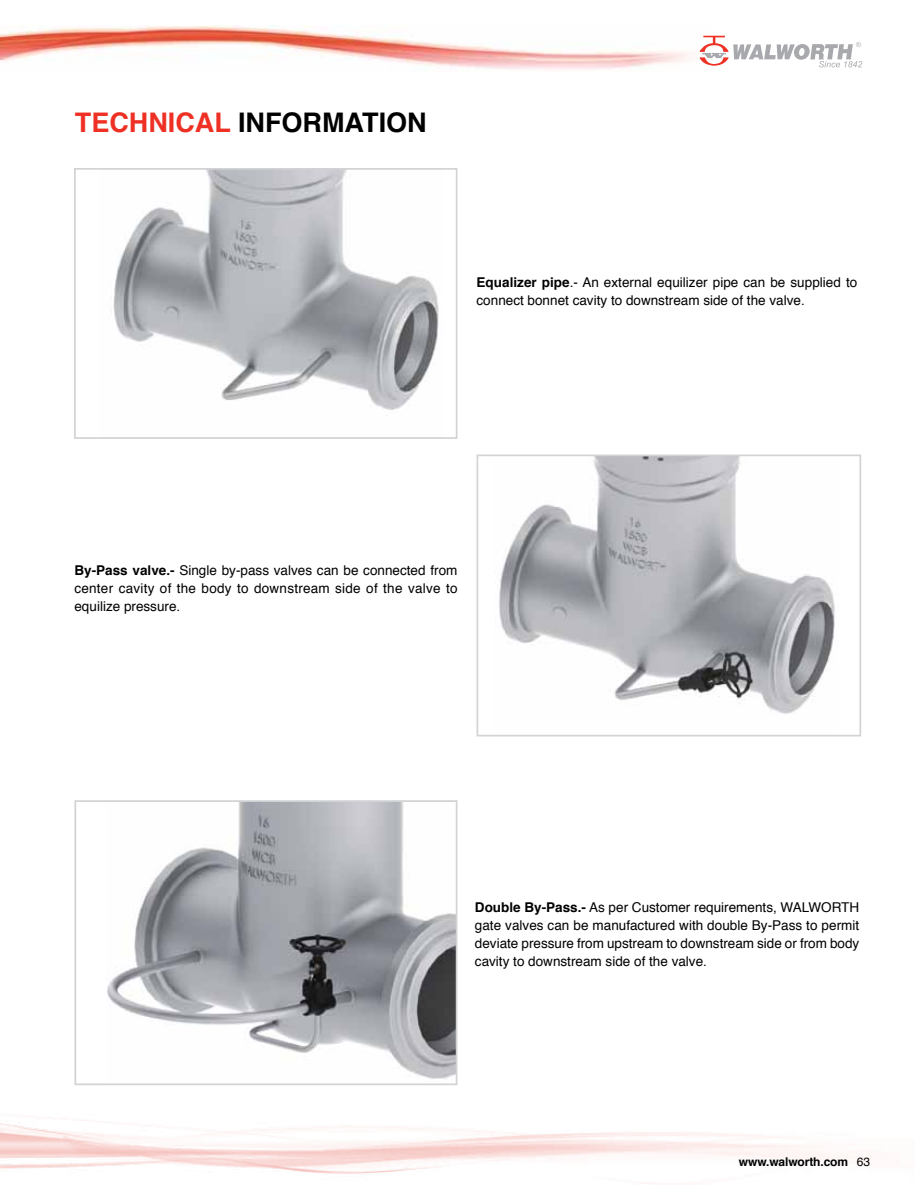
<style>
.page{position:relative;width:915px;height:1191px;background:#fff}
.page>*{position:absolute;margin:0;border:0;box-sizing:border-box;transform-origin:0 0}
.t1{font:700 27px "Helvetica";color:#000}
.t2{font:13.5px/18px "Helvetica";color:#000}
.t3{font:700 12px "Helvetica";letter-spacing:-.01em;color:#000}
.s1{color:#ee3124}
.s2{font-weight:700}
.s3{font-weight:400}
</style>
<div class="page">
<svg style="left:716px;top:36px;width:146px;height:31px"></svg>
<img style="left:0;top:26px;width:716px;height:44px">
<img style="left:111px;top:171px;width:328px;height:239px">
<div style="left:74px;top:168px;width:383px;height:271px;border:2px solid #d1d3d4"></div>
<img style="left:499px;top:457px;width:336px;height:257px">
<div style="left:476px;top:454px;width:384px;height:282px;border:2px solid #d1d3d4"></div>
<img style="left:107px;top:803px;width:347px;height:276px">
<div style="left:74px;top:800px;width:383px;height:285px;border:2px solid #d1d3d4"></div>
<h1 class="t1" style="left:75px;top:100px;width:353px"><span class="s1">TECHNICAL</span> INFORMATION</h1>
<p class="t2" style="left:476px;top:274px;width:382px"><span class="s2">Equalizer pipe</span>.- An external equilizer pipe can be supplied to connect bonnet cavity to downstream side of the valve.</p>
<p class="t2" style="left:74px;top:562px;width:384px;text-align:justify"><span class="s2">By-Pass valve.-</span> Single by-pass valves can be connected from center cavity of the body to downstream side of the valve to equilize pressure.</p>
<p class="t2" style="left:475px;top:898px;width:386px"><span class="s2">Double By-Pass.-</span> As per Customer requirements, Walworth<br>gate valves can be manufactured with double By-Pass to permit deviate pressure from upstream to downstream side or from body cavity to downstream side of the valve.</p>
<p class="t3" style="left:738px;top:1151px;width:132px">www.walworth.com <span class="s3">63</span></p>
</div>
